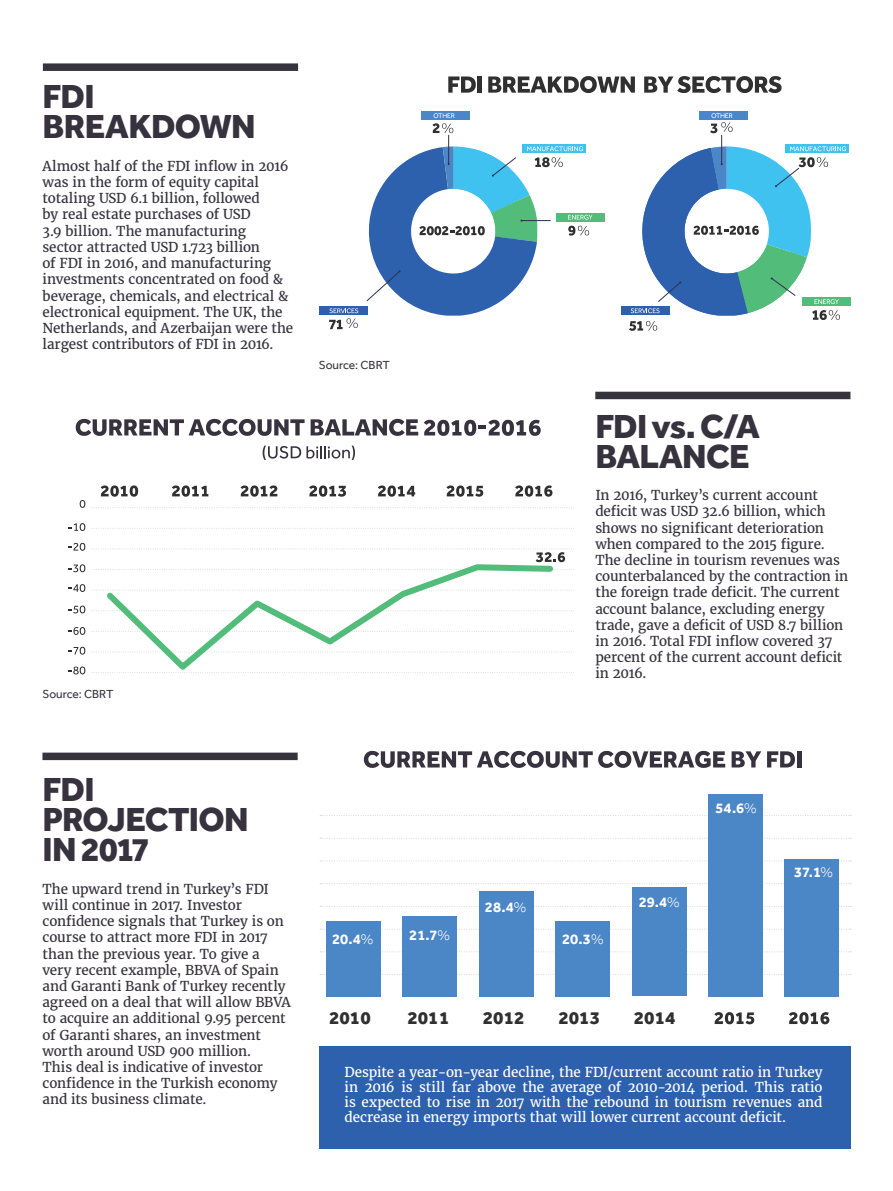
<style>
.page{position:relative;width:893px;height:1191px;background:#fff}
.page>*{position:absolute;margin:0;border:0;box-sizing:border-box;transform-origin:0 0}
.t1{font:800 34.5px/30px "Effra";letter-spacing:-.025em;color:#37333e}
.t2{font:800 18.6px "Effra";color:#313030}
.t3{font:700 14.85px "Effra";color:#fff}
.t4{font:13.5px/16.2px "Merriweather";letter-spacing:-.005em;color:#37333e}
.t5{font:13.5px/15px "Merriweather";letter-spacing:-.005em;color:#fff;text-align:justify}
.t6{font:12px "Effra";letter-spacing:-.005em;color:#37333e}
.s1{font-weight:300}
</style>
<div class="page">
<div style="left:320px;top:1046px;width:531px;height:102px;background:#2d60ad"></div>
<div style="left:595px;top:392px;width:255px;height:7px;background:#37333e"></div>
<div style="left:42px;top:752px;width:256px;height:8px;background:#37333e"></div>
<div style="left:43px;top:63px;width:255px;height:8px;background:#37333e"></div>
<svg style="left:448px;top:76px;width:28px;height:17px"></svg>
<hr style="left:478px;top:76px;width:4px;height:17px;background:#313030">
<svg style="left:488px;top:76px;width:147px;height:17px"></svg>
<svg style="left:644px;top:76px;width:138px;height:17px"></svg>
<div style="left:421px;top:111px;width:49px;height:9px;background:#4b86c6"></div>
<div style="left:699px;top:111px;width:48px;height:9px;background:#4b86c6"></div>
<div style="left:785px;top:145px;width:64px;height:8px;background:#3fc2f0"></div>
<div style="left:320px;top:306px;width:48px;height:9px;background:#2d60ad"></div>
<svg style="left:329px;top:308px;width:29px;height:21px"></svg>
<div style="left:621px;top:306px;width:48px;height:9px;background:#2d60ad"></div>
<div style="left:556px;top:213px;width:48px;height:8px;background:#52bc7a"></div>
<div style="left:802px;top:297px;width:49px;height:9px;background:#52bc7a"></div>
<svg style="left:366px;top:113px;width:226px;height:203px"></svg>
<svg style="left:629px;top:113px;width:217px;height:218px"></svg>
<svg style="left:92px;top:507px;width:482px;height:1px"></svg>
<svg style="left:92px;top:528px;width:482px;height:1px"></svg>
<svg style="left:92px;top:569px;width:482px;height:1px"></svg>
<svg style="left:92px;top:610px;width:482px;height:1px"></svg>
<svg style="left:92px;top:631px;width:482px;height:1px"></svg>
<svg style="left:92px;top:651px;width:482px;height:1px"></svg>
<svg style="left:92px;top:672px;width:482px;height:1px"></svg>
<svg style="left:172px;top:485px;width:36px;height:12px"></svg>
<svg style="left:101px;top:485px;width:37px;height:12px"></svg>
<svg style="left:241px;top:485px;width:36px;height:12px"></svg>
<svg style="left:309px;top:485px;width:37px;height:12px"></svg>
<svg style="left:378px;top:485px;width:37px;height:12px"></svg>
<svg style="left:446px;top:485px;width:37px;height:12px"></svg>
<svg style="left:515px;top:485px;width:37px;height:12px"></svg>
<svg style="left:101px;top:562px;width:455px;height:111px"></svg>
<svg style="left:263px;top:445px;width:92px;height:15px"></svg>
<svg style="left:92px;top:548px;width:482px;height:14px"></svg>
<svg style="left:320px;top:815px;width:531px;height:1px"></svg>
<svg style="left:320px;top:837px;width:531px;height:2px"></svg>
<svg style="left:320px;top:860px;width:531px;height:1px"></svg>
<svg style="left:320px;top:883px;width:531px;height:1px"></svg>
<svg style="left:320px;top:906px;width:531px;height:1px"></svg>
<svg style="left:320px;top:928px;width:531px;height:1px"></svg>
<svg style="left:320px;top:951px;width:531px;height:1px"></svg>
<svg style="left:320px;top:974px;width:531px;height:1px"></svg>
<div style="left:326px;top:921px;width:55px;height:75px;background:#4b86c6"></div>
<div style="left:402px;top:916px;width:55px;height:80px;background:#4b86c6"></div>
<div style="left:555px;top:921px;width:55px;height:75px;background:#4b86c6"></div>
<div style="left:632px;top:887px;width:55px;height:109px;background:#4b86c6"></div>
<div style="left:708px;top:794px;width:55px;height:202px;background:#4b86c6"></div>
<div style="left:784px;top:859px;width:55px;height:137px;background:#4b86c6"></div>
<div style="left:479px;top:891px;width:55px;height:105px;background:#4b86c6"></div>
<svg style="left:714px;top:1012px;width:40px;height:12px"></svg>
<svg style="left:789px;top:1012px;width:40px;height:12px"></svg>
<svg style="left:68px;top:666px;width:17px;height:8px"></svg>
<svg style="left:68px;top:647px;width:17px;height:7px"></svg>
<svg style="left:68px;top:627px;width:17px;height:8px"></svg>
<svg style="left:68px;top:605px;width:17px;height:8px"></svg>
<svg style="left:68px;top:584px;width:17px;height:8px"></svg>
<svg style="left:68px;top:564px;width:17px;height:8px"></svg>
<svg style="left:68px;top:543px;width:17px;height:8px"></svg>
<svg style="left:68px;top:523px;width:17px;height:8px"></svg>
<svg style="left:80px;top:500px;width:5px;height:8px"></svg>
<svg style="left:76px;top:419px;width:229px;height:17px"></svg>
<svg style="left:311px;top:419px;width:107px;height:17px"></svg>
<svg style="left:424px;top:420px;width:117px;height:16px"></svg>
<svg style="left:364px;top:751px;width:361px;height:17px"></svg>
<svg style="left:732px;top:751px;width:29px;height:16px"></svg>
<svg style="left:767px;top:751px;width:28px;height:16px"></svg>
<hr style="left:797px;top:751px;width:4px;height:16px;background:#37333e">
<h1 class="t1" style="left:43px;top:81px;width:215px">FDI<br>BREAKDOWN</h1>
<p class="t4" style="left:43px;top:158px;width:252px">Almost half of the FDI inflow in 2016 was in the form of equity capital totaling USD 6.1 billion, followed<br>by real estate purchases of USD<br>3.9 billion. The manufacturing<br>sector attracted USD 1.723 billion<br>of FDI in 2016, and manufacturing investments concentrated on food &amp; beverage, chemicals, and electrical &amp; electronical equipment. The UK, the Netherlands, and Azerbaijan were the largest contributors of FDI in 2016.</p>
<p class="t6" style="left:319px;top:358px;width:73px">Source: CBRT</p>
<p class="t6" style="left:43px;top:687px;width:73px">Source: CBRT</p>
<h1 class="t1" style="left:595px;top:410px;width:166px">FDI vs. C/A<br>BALANCE</h1>
<p class="t4" style="left:595px;top:487px;width:254px">In 2016, Turkey’s current account deficit was USD 32.6 billion, which shows no significant deterioration when compared to the 2015 figure.<br>The decline in tourism revenues was counterbalanced by the contraction in the foreign trade deficit. The current account balance, excluding energy trade, gave a deficit of USD 8.7 billion in 2016. Total FDI inflow covered 37 percent of the current account deficit in 2016.</p>
<h1 class="t1" style="left:43px;top:773px;width:208px">FDI<br>PROJECTION<br>IN 2017</h1>
<p class="t4" style="left:43px;top:880px;width:250px">The upward trend in Turkey’s FDI will continue in 2017. Investor confidence signals that Turkey is on course to attract more FDI in 2017 than the previous year. To give a very recent example, BBVA of Spain and Garanti Bank of Turkey recently agreed on a deal that will allow BBVA to acquire an additional 9.95 percent of Garanti shares, an investment worth around USD 900 million.<br>This deal is indicative of investor confidence in the Turkish economy and its business climate.</p>
<p class="t3" style="left:332px;top:930px;width:43px">20.4<span class="s1">%</span></p>
<p class="t3" style="left:409px;top:926px;width:42px">21.7<span class="s1">%</span></p>
<p class="t3" style="left:485px;top:898px;width:43px">28.4<span class="s1">%</span></p>
<p class="t3" style="left:562px;top:930px;width:43px">20.3<span class="s1">%</span></p>
<p class="t3" style="left:639px;top:893px;width:43px">29.4<span class="s1">%</span></p>
<h2 class="t2" style="left:329px;top:1006px;width:43px">2010</h2>
<h2 class="t2" style="left:407px;top:1006px;width:44px">2011</h2>
<h2 class="t2" style="left:483px;top:1006px;width:43px">2012</h2>
<h2 class="t2" style="left:558px;top:1006px;width:43px">2013</h2>
<h2 class="t2" style="left:634px;top:1006px;width:43px">2014</h2>
<p class="t3" style="left:715px;top:799px;width:43px">54.6<span class="s1">%</span></p>
<p class="t3" style="left:794px;top:862px;width:40px">37.1<span class="s1">%</span></p>
<p class="t5" style="left:345px;top:1065px;width:479px">Despite a year-on-year decline, the FDI/current account ratio in Turkey in 2016 is still far above the average of 2010-2014 period. This ratio is expected to rise in 2017 with the rebound in tourism revenues and decrease in energy imports that will lower current account deficit.</p>
</div>
